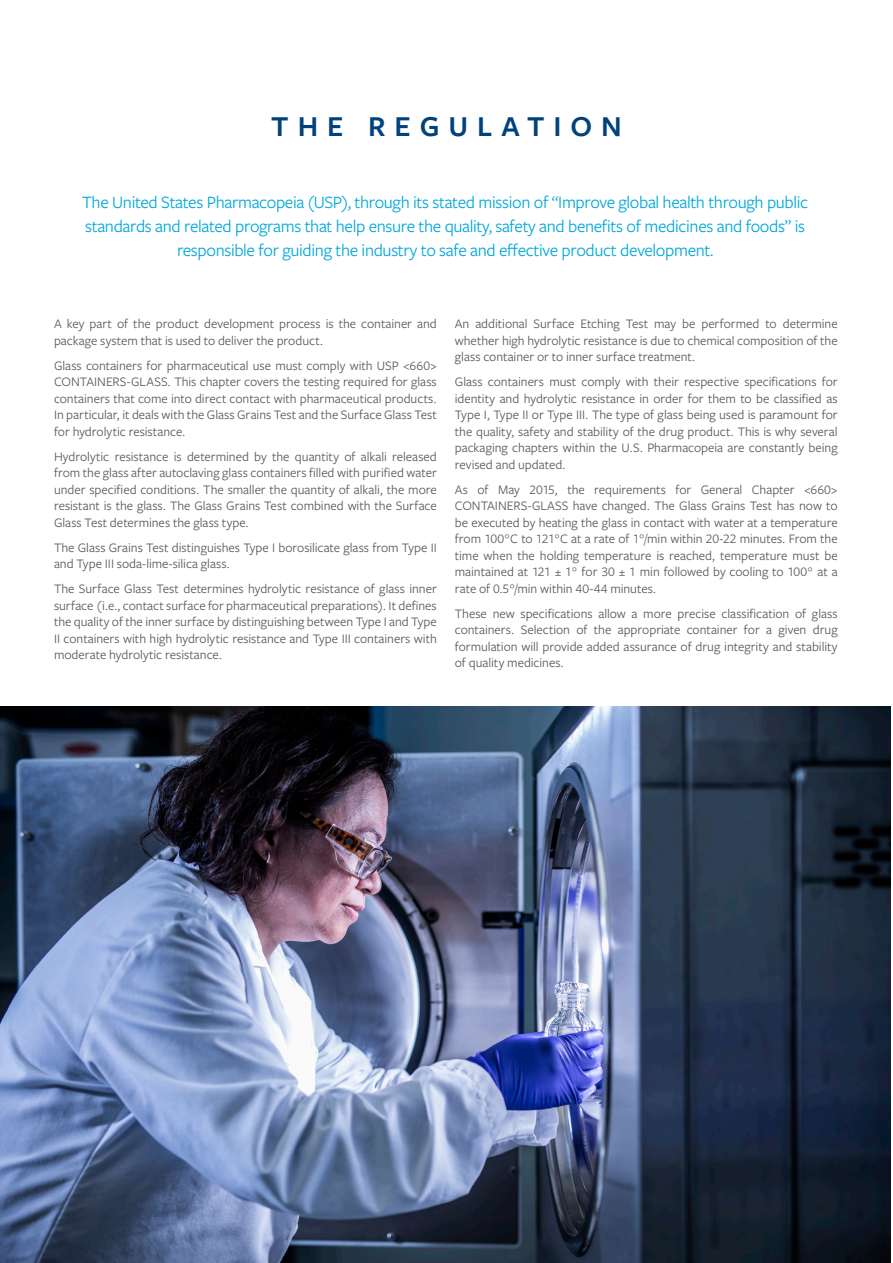
<style>
.page{position:relative;width:893px;height:1263px;background:#fff}
.page>*{position:absolute;margin:0;border:0;box-sizing:border-box;transform-origin:0 0}
.t1{font:600 30px "Freight Sans Pro";letter-spacing:.3em;color:#01427c}
.t2{font:18px/24px "Freight Sans Pro";letter-spacing:-.02em;color:#00a7db;text-align:center}
.Space_between_bullet{font:13.5px/16.5px "Freight Sans Pro";color:#57585a;text-align:justify}
</style>
<div class="page">
<img style="left:1px;top:707px;width:890px;height:556px">
<p class="t1" style="left:271px;top:106px;width:352px">THE REGULATION</p>
<p class="t2" style="left:82px;top:189px;width:728px">The United States Pharmacopeia (USP), through its stated mission of “Improve global health through public standards and related programs that help ensure the quality, safety and benefits of medicines and foods” is responsible for guiding the industry to safe and effective product development.</p>
<p class="Space_between_bullet" style="left:54px;top:315px;width:384px">A key part of the product development process is the container and package system that is used to deliver the product.</p>
<p class="Space_between_bullet" style="left:54px;top:356px;width:384px">Glass containers for pharmaceutical use must comply with USP &lt;660&gt; CONTAINERS-GLASS. This chapter covers the testing required for glass containers that come into direct contact with pharmaceutical products.<br>In particular, it deals with the Glass Grains Test and the Surface Glass Test for hydrolytic resistance.</p>
<p class="Space_between_bullet" style="left:54px;top:447px;width:384px">Hydrolytic resistance is determined by the quantity of alkali released from the glass after autoclaving glass containers filled with purified water under specified conditions. The smaller the quantity of alkali, the more resistant is the glass. The Glass Grains Test combined with the Surface Glass Test determines the glass type.</p>
<p class="Space_between_bullet" style="left:54px;top:538px;width:384px">The Glass Grains Test distinguishes Type I borosilicate glass from Type II and Type III soda-lime-silica glass.</p>
<p class="Space_between_bullet" style="left:54px;top:580px;width:384px">The Surface Glass Test determines hydrolytic resistance of glass inner surface (i.e., contact surface for pharmaceutical preparations). It defines the quality of the inner surface by distinguishing between Type I and Type II containers with high hydrolytic resistance and Type III containers with moderate hydrolytic resistance.</p>
<p class="Space_between_bullet" style="left:455px;top:315px;width:384px">An additional Surface Etching Test may be performed to determine whether high hydrolytic resistance is due to chemical composition of the glass container or to inner surface treatment.</p>
<p class="Space_between_bullet" style="left:455px;top:373px;width:384px">Glass containers must comply with their respective specifications for identity and hydrolytic resistance in order for them to be classified as Type I, Type II or Type III. The type of glass being used is paramount for the quality, safety and stability of the drug product. This is why several packaging chapters within the U.S. Pharmacopeia are constantly being revised and updated.</p>
<p class="Space_between_bullet" style="left:455px;top:480px;width:384px">As of May 2015, the requirements for General Chapter &lt;660&gt; CONTAINERS-GLASS have changed. The Glass Grains Test has now to be executed by heating the glass in contact with water at a temperature from 100°C to 121°C at a rate of 1°/min within 20-22 minutes. From the time when the holding temperature is reached, temperature must be maintained at 121 ± 1° for 30 ± 1 min followed by cooling to 100° at a rate of 0.5°/min within 40-44 minutes.</p>
<p class="Space_between_bullet" style="left:455px;top:604px;width:384px">These new specifications allow a more precise classification of glass containers. Selection of the appropriate container for a given drug formulation will provide added assurance of drug integrity and stability of quality medicines.</p>
</div>
